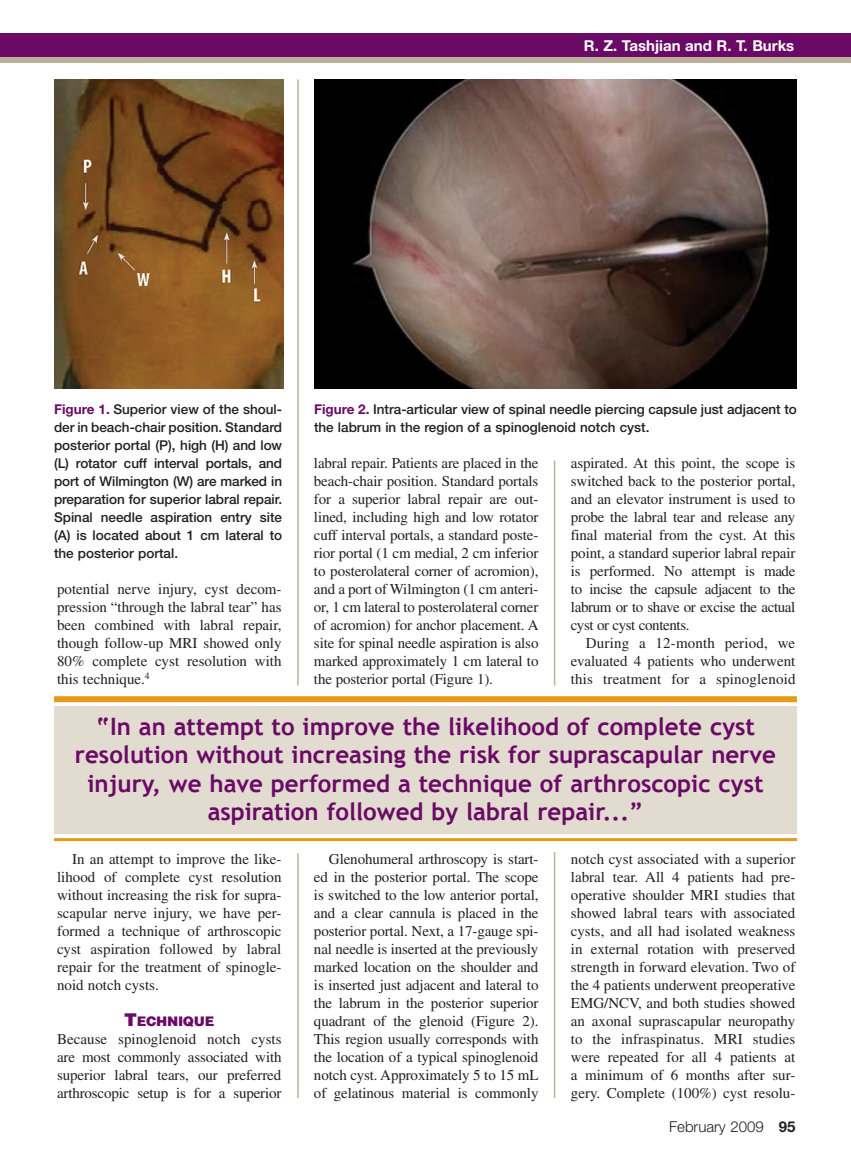
<style>
.page{position:relative;width:851px;height:1161px;background:#fff}
.page>*{position:absolute;margin:0;border:0;box-sizing:border-box;transform-origin:0 0}
.t1{font:700 24px/28.5px "Trebuchet MS";color:#6b0966;text-align:center}
.t2{font:15px/18px "Times";letter-spacing:-.005em;color:#231f20;text-align:justify}
.t3{font:700 15px "Helvetica Neue";color:#fff}
.t4{font:300 15px "Helvetica Neue";color:#231f20}
.t5{font:500 13.5px/18px "Helvetica Neue";color:#231f20;text-align:justify}
.t6{font:900 13.5px "Helvetica";letter-spacing:-.025em;color:#6b0966}
.s1{font-weight:700;color:#6b0966}
.s2{font-size:18px}
.s3{font-weight:700}
</style>
<div class="page">
<div style="left:0;top:33px;width:850px;height:24px;background:#6b0966"></div>
<div style="left:0;top:57px;width:850px;height:6px;background:#bdb09b"></div>
<div style="left:54px;top:707px;width:742px;height:127px;background:#e2dbd0"></div>
<div style="left:54px;top:696px;width:742px;height:6px;background:#e89b18"></div>
<hr style="left:54px;top:838px;width:743px;height:3px;background:#e89b18">
<hr style="left:297px;top:80px;width:1px;height:606px;background:#bdb09b">
<hr style="left:554px;top:460px;width:1px;height:226px;background:#bdb09b">
<img style="left:54px;top:80px;width:230px;height:308px">
<img style="left:314px;top:80px;width:483px;height:308px">
<hr style="left:554px;top:852px;width:1px;height:246px;background:#bdb09b">
<hr style="left:297px;top:853px;width:1px;height:245px;background:#bdb09b">
<p class="t3" style="left:584px;top:36px;width:212px">R. Z. Tashjian and R. T. Burks</p>
<p class="t5" style="left:54px;top:400px;width:230px"><span class="s1">Figure 1.</span> Superior view of the shoul&shy;der in beach-chair position. Standard posterior portal (P), high (H) and low (L) rotator cuff interval portals, and port of Wilmington (W) are marked in preparation for superior labral repair.<br>Spinal needle aspiration entry site (A) is located about 1 cm lateral to the posterior portal.</p>
<p class="t5" style="left:314px;top:400px;width:484px"><span class="s1">Figure 2.</span> Intra-articular view of spinal needle piercing capsule just adjacent to the labrum in the region of a spinoglenoid notch cyst.</p>
<p class="t2" style="left:314px;top:454px;width:226px">labral repair. Patients are placed in the beach-chair position. Standard portals for a superior labral repair are out&shy;lined, including high and low rotator cuff interval portals, a standard poste&shy;rior portal (1 cm medial, 2 cm inferior to posterolateral corner of acromion), and a port of Wilmington (1 cm anteri&shy;or, 1 cm lateral to posterolateral corner of acromion) for anchor placement. A site for spinal needle aspiration is also marked approximately 1 cm lateral to the posterior portal (Figure 1).</p>
<p class="t2" style="left:571px;top:454px;width:226px">aspirated. At this point, the scope is switched back to the posterior portal, and an elevator instrument is used to probe the labral tear and release any final material from the cyst. At this point, a standard superior labral repair is performed. No attempt is made to incise the capsule adjacent to the labrum or to shave or excise the actual cyst or cyst contents.</p>
<p class="t2" style="left:571px;top:634px;width:226px;text-indent:15px">During a 12-month period, we evaluated 4 patients who underwent this treatment for a spinoglenoid</p>
<p class="t2" style="left:57px;top:580px;width:226px">potential nerve injury, cyst decom&shy;pression “through the labral tear” has been combined with labral repair, though follow-up MRI showed only 80% complete cyst resolution with this technique.<sup>4</sup></p>
<h1 class="t1" style="left:75px;top:712px;width:702px">“In an attempt to improve the likelihood of complete cyst resolution without increasing the risk for suprascapular nerve injury, we have performed a technique of arthroscopic cyst aspiration followed by labral repair...”</h1>
<p class="t2" style="left:57px;top:850px;width:226px;text-indent:15px">In an attempt to improve the like&shy;lihood of complete cyst resolution without increasing the risk for supra&shy;scapular nerve injury, we have per&shy;formed a technique of arthroscopic cyst aspiration followed by labral repair for the treatment of spinogle&shy;noid notch cysts.</p>
<p class="t6" style="left:124px;top:1013px;width:92px"><span class="s2">T</span>ECHNIQUE</p>
<p class="t2" style="left:57px;top:1030px;width:226px">Because spinoglenoid notch cysts are most commonly associated with superior labral tears, our preferred arthroscopic setup is for a superior</p>
<p class="t2" style="left:314px;top:850px;width:226px;text-indent:15px">Glenohumeral arthroscopy is start&shy;ed in the posterior portal. The scope is switched to the low anterior portal, and a clear cannula is placed in the posterior portal. Next, a 17-gauge spi&shy;nal needle is inserted at the previously marked location on the shoulder and is inserted just adjacent and lateral to the labrum in the posterior superior quadrant of the glenoid (Figure 2).<br>This region usually corresponds with the location of a typical spinoglenoid notch cyst. Approximately 5 to 15 mL of gelatinous material is commonly</p>
<p class="t2" style="left:571px;top:850px;width:226px">notch cyst associated with a superior labral tear. All 4 patients had pre&shy;operative shoulder MRI studies that showed labral tears with associated cysts, and all had isolated weakness in external rotation with preserved strength in forward elevation. Two of the 4 patients underwent preoperative EMG/NCV, and both studies showed an axonal suprascapular neuropathy to the infraspinatus. MRI studies were repeated for all 4 patients at a minimum of 6 months after sur&shy;gery. Complete (100%) cyst resolu-</p>
<p class="t4" style="left:669px;top:1118px;width:128px">February 2009 <span class="s3">95</span></p>
</div>
